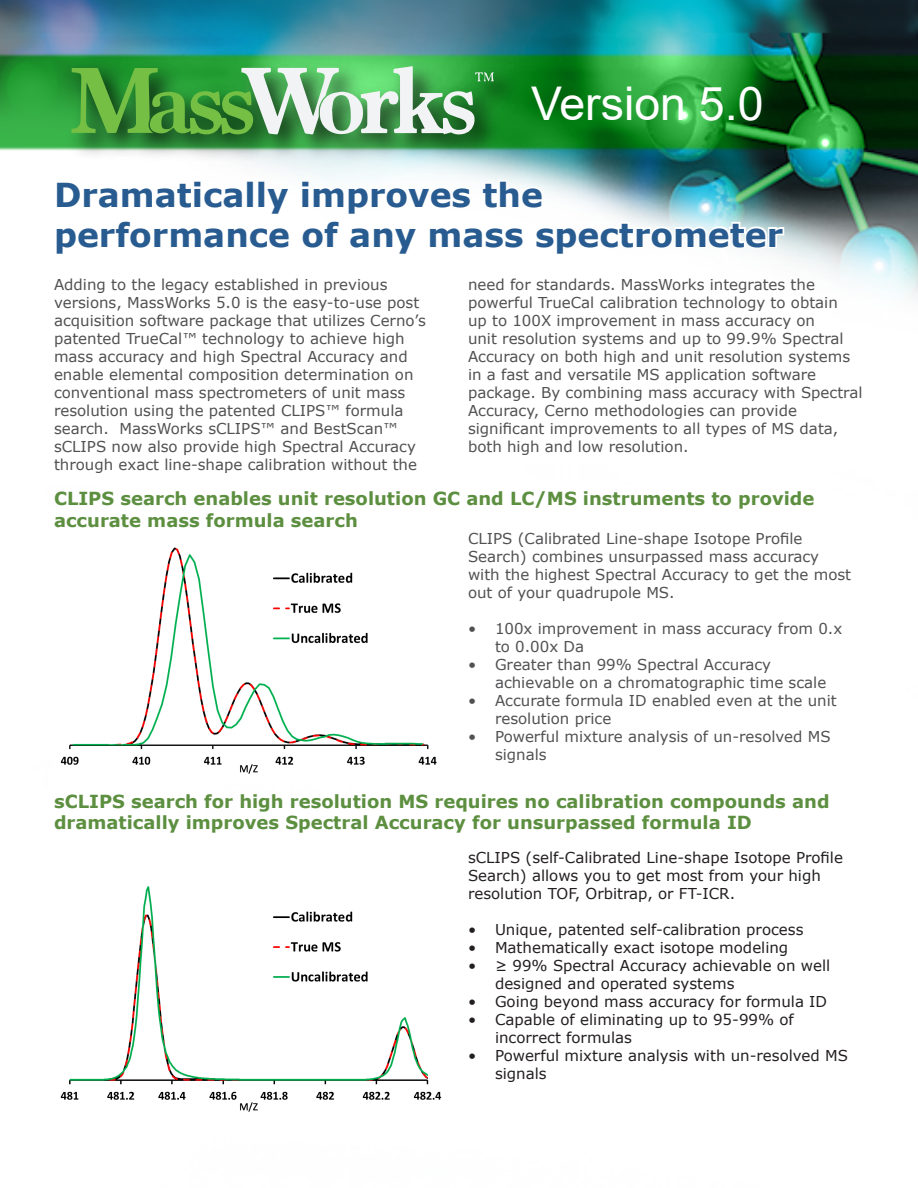
<style>
.page{position:relative;width:918px;height:1188px;background:#fff}
.page>*{position:absolute;margin:0;border:0;box-sizing:border-box;transform-origin:0 0}
.t1{font:46.5px "Arial";color:#fff}
.t2{font:700 33px "Verdana";color:#285b90}
.t3{font:700 18px/21.6px "Verdana";color:#5d8f40}
.t4{font:15px/18px "Verdana";color:#515153}
.t5{font:15px/18px "Verdana";color:#231f20}
</style>
<div class="page">
<img style="left:784px;top:0;width:134px;height:298px">
<img style="left:0;top:0;width:794px;height:194px">
<img style="left:0;top:52px;width:918px;height:100px">
<img style="left:58px;top:54px;width:470px;height:114px">
<svg style="left:71px;top:66px;width:423px;height:69px"></svg>
<svg style="left:54px;top:179px;width:239px;height:15px"></svg>
<svg style="left:299px;top:179px;width:487px;height:77px"></svg>
<img style="left:60px;top:547px;width:377px;height:227px">
<img style="left:60px;top:886px;width:382px;height:226px">
<p class="t1" style="left:531px;top:72px;width:234px">Version 5.0</p>
<p class="t2" style="left:54px;top:172px;width:490px">Dramatically improves the</p>
<p class="t2" style="left:54px;top:211px;width:731px">performance of any mass spectrometer</p>
<p class="t4" style="left:54px;top:276px;width:373px">Adding to the legacy established in previous versions, MassWorks 5.0 is the easy-to-use post acquisition software package that utilizes Cerno’s patented TrueCal™ technology to achieve high mass accuracy and high Spectral Accuracy and enable elemental composition determination on conventional mass spectrometers of unit mass resolution using the patented CLIPS™ formula search. MassWorks sCLIPS™ and BestScan™ sCLIPS now also provide high Spectral Accuracy through exact line-shape calibration without the</p>
<p class="t4" style="left:468px;top:276px;width:396px">need for standards. MassWorks integrates the powerful TrueCal calibration technology to obtain<br>up to 100X improvement in mass accuracy on<br>unit resolution systems and up to 99.9% Spectral Accuracy on both high and unit resolution systems in a fast and versatile MS application software package. By combining mass accuracy with Spectral Accuracy, Cerno methodologies can provide significant improvements to all types of MS data, both high and low resolution.</p>
<p class="t3" style="left:54px;top:487px;width:762px">CLIPS search enables unit resolution GC and LC/MS instruments to provide accurate mass formula search</p>
<p class="t4" style="left:468px;top:530px;width:385px">CLIPS (Calibrated Line-shape Isotope Profile Search) combines unsurpassed mass accuracy with the highest Spectral Accuracy to get the most out of your quadrupole MS.</p>
<p class="t4" style="left:495px;top:620px;width:349px;text-indent:-27px">• 100x improvement in mass accuracy from 0.x to 0.00x Da</p>
<p class="t4" style="left:495px;top:656px;width:333px;text-indent:-27px">• Greater than 99% Spectral Accuracy achievable on a chromatographic time scale</p>
<p class="t4" style="left:495px;top:692px;width:343px;text-indent:-27px">• Accurate formula ID enabled even at the unit resolution price</p>
<p class="t4" style="left:495px;top:728px;width:337px;text-indent:-27px">• Powerful mixture analysis of un-resolved MS signals</p>
<p class="t3" style="left:54px;top:790px;width:777px">sCLIPS search for high resolution MS requires no calibration compounds and dramatically improves Spectral Accuracy for unsurpassed formula ID</p>
<p class="t5" style="left:468px;top:848px;width:377px">sCLIPS (self-Calibrated Line-shape Isotope Profile<br>Search) allows you to get most from your high resolution TOF, Orbitrap, or FT-ICR.</p>
<p class="t5" style="left:468px;top:920px;width:337px">• Unique, patented self-calibration process</p>
<p class="t5" style="left:468px;top:938px;width:322px">• Mathematically exact isotope modeling</p>
<p class="t5" style="left:495px;top:956px;width:337px;text-indent:-27px">• ≥ 99% Spectral Accuracy achievable on well designed and operated systems</p>
<p class="t5" style="left:468px;top:992px;width:361px">• Going beyond mass accuracy for formula ID</p>
<p class="t5" style="left:495px;top:1010px;width:300px;text-indent:-27px">• Capable of eliminating up to 95-99% of incorrect formulas</p>
<p class="t5" style="left:495px;top:1046px;width:355px;text-indent:-27px">• Powerful mixture analysis with un-resolved MS signals</p>
</div>
